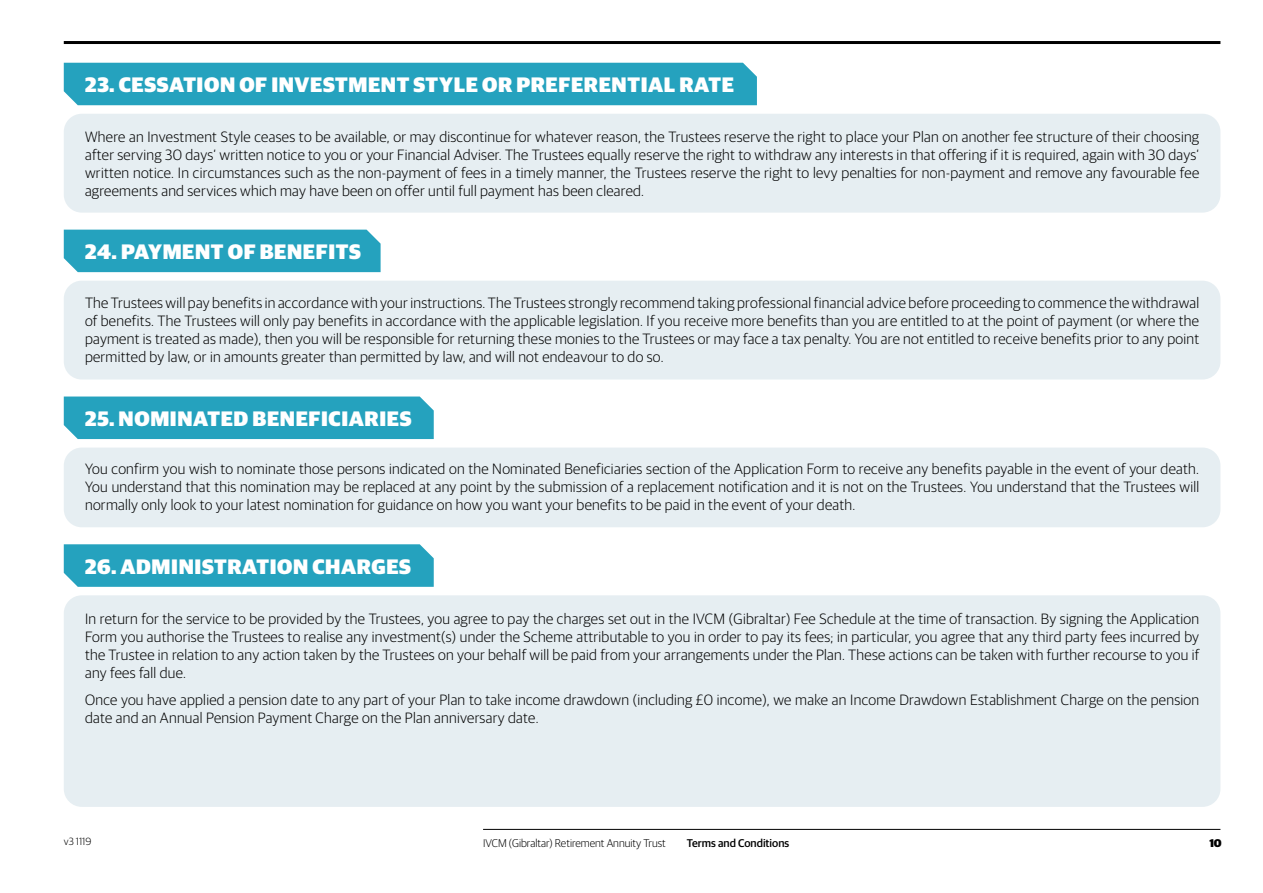
<style>
.page{position:relative;width:1263px;height:893px;background:#fff}
.page>*{position:absolute;margin:0;border:0;box-sizing:border-box;transform-origin:0 0}
.t1{font:900 21px "Guardian Sans";letter-spacing:.03em;color:#fff}
.t2{font:300 15px/18px "Guardian Sans";letter-spacing:.02em;color:#000;text-align:justify}
.t3{font:300 11.25px "Guardian Sans";color:#000}
.t4{font:500 11.25px "Guardian Sans";color:#000}
.t5{font:900 11.25px "Guardian Sans";color:#000}
.t6{font:300 10.5px "Guardian Sans";color:#000}
</style>
<div class="page">
<hr style="left:483px;top:829px;width:737px;height:1px;background:#000">
<hr style="left:64px;top:41px;width:1156px;height:3px;background:#000">
<div style="left:64px;top:114px;width:1156px;height:99px;background:#e6eef2;border-radius:18px"></div>
<div style="left:64px;top:63px;width:693px;height:42px;background:#25a2be"></div>
<div style="left:64px;top:230px;width:317px;height:42px;background:#25a2be"></div>
<div style="left:64px;top:281px;width:1156px;height:98px;background:#e6eef2;border-radius:18px"></div>
<div style="left:64px;top:396px;width:370px;height:43px;background:#25a2be"></div>
<div style="left:64px;top:448px;width:1156px;height:79px;background:#e6eef2;border-radius:18px"></div>
<div style="left:64px;top:544px;width:370px;height:43px;background:#25a2be"></div>
<div style="left:64px;top:595px;width:1156px;height:212px;background:#e6eef2;border-radius:18px"></div>
<h1 class="t1" style="left:85px;top:69px;width:650px">23. CESSATION OF INVESTMENT STYLE OR PREFERENTIAL RATE</h1>
<p class="t2" style="left:85px;top:126px;width:1116px">Where an Investment Style ceases to be available, or may discontinue for whatever reason, the Trustees reserve the right to place your Plan on another fee structure of their choosing after serving 30 days’ written notice to you or your Financial Adviser. The Trustees equally reserve the right to withdraw any interests in that offering if it is required, again with 30 days’ written notice. In circumstances such as the non-payment of fees in a timely manner, the Trustees reserve the right to levy penalties for non-payment and remove any favourable fee agreements and services which may have been on offer until full payment has been cleared.</p>
<h1 class="t1" style="left:85px;top:236px;width:277px">24. PAYMENT OF BENEFITS</h1>
<p class="t2" style="left:85px;top:293px;width:1116px">The Trustees will pay benefits in accordance with your instructions. The Trustees strongly recommend taking professional financial advice before proceeding to commence the withdrawal of benefits. The Trustees will only pay benefits in accordance with the applicable legislation. If you receive more benefits than you are entitled to at the point of payment (or where the payment is treated as made), then you will be responsible for returning these monies to the Trustees or may face a tax penalty. You are not entitled to receive benefits prior to any point permitted by law, or in amounts greater than permitted by law, and will not endeavour to do so.</p>
<h1 class="t1" style="left:85px;top:403px;width:328px">25. NOMINATED BENEFICIARIES</h1>
<p class="t2" style="left:85px;top:459px;width:1116px">You confirm you wish to nominate those persons indicated on the Nominated Beneficiaries section of the Application Form to receive any benefits payable in the event of your death.<br>You understand that this nomination may be replaced at any point by the submission of a replacement notification and it is not on the Trustees. You understand that the Trustees will normally only look to your latest nomination for guidance on how you want your benefits to be paid in the event of your death.</p>
<h1 class="t1" style="left:85px;top:550px;width:327px">26. ADMINISTRATION CHARGES</h1>
<p class="t2" style="left:85px;top:609px;width:1116px">In return for the service to be provided by the Trustees, you agree to pay the charges set out in the IVCM (Gibraltar) Fee Schedule at the time of transaction. By signing the Application Form you authorise the Trustees to realise any investment(s) under the Scheme attributable to you in order to pay its fees; in particular, you agree that any third party fees incurred by the Trustee in relation to any action taken by the Trustees on your behalf will be paid from your arrangements under the Plan. These actions can be taken with further recourse to you if any fees fall due.</p>
<p class="t2" style="left:85px;top:689px;width:1116px">Once you have applied a pension date to any part of your Plan to take income drawdown (including £0 income), we make an Income Drawdown Establishment Charge on the pension date and an Annual Pension Payment Charge on the Plan anniversary date.</p>
<p class="t6" style="left:64px;top:834px;width:29px">v3 1119</p>
<p class="t3" style="left:483px;top:835px;width:184px">IVCM (Gibraltar) Retirement Annuity Trust</p>
<p class="t4" style="left:687px;top:834px;width:104px">Terms and Conditions</p>
<p class="t5" style="left:1209px;top:834px;width:14px">10</p>
</div>
